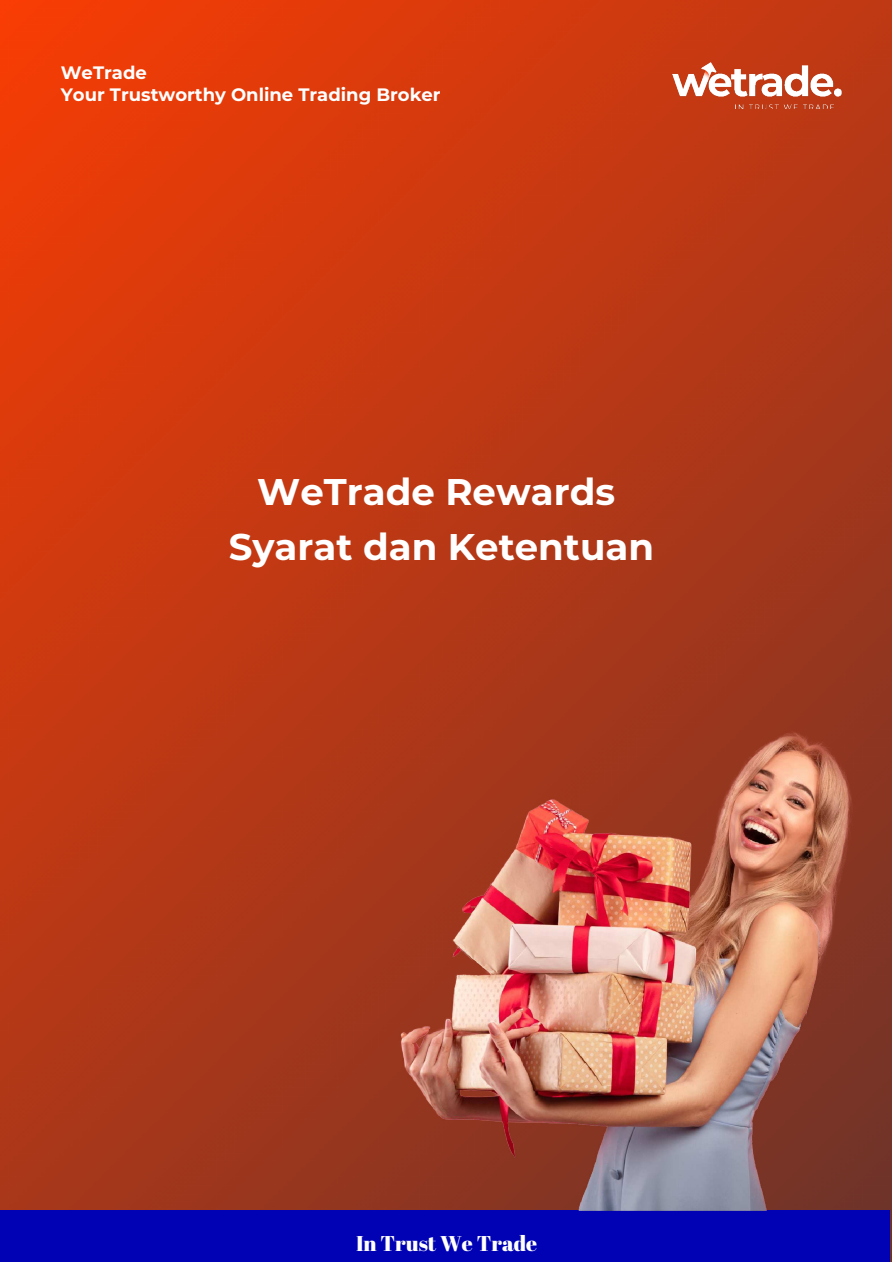
<style>
.page{position:relative;width:893px;height:1262px;background:#fff}
.page>*{position:absolute;margin:0;border:0;box-sizing:border-box;transform-origin:0 0}
.t1{font:700 37.05px/55.1px "Montserrat";color:#fff;text-align:center}
.t2{font:21.3px "Abril Fatface";color:#fff}
.t3{font:700 18px/22.5px "Montserrat";color:#fff}
</style>
<div class="page">
<img style="left:0;top:0;width:891px;height:1261px">
<img style="left:672px;top:63px;width:169px;height:46px">
<div style="left:0;top:1209px;width:889px;height:52px;background:#0102b4"></div>
<img style="left:390px;top:728px;width:465px;height:481px">
<p class="t3" style="left:61px;top:61px;width:381px">WeTrade<br>Your Trustworthy Online Trading Broker</p>
<h1 class="t1" style="left:229px;top:463px;width:427px">WeTrade Rewards<br>Syarat dan Ketentuan</h1>
<p class="t2" style="left:356px;top:1227px;width:183px">In Trust We Trade</p>
</div>
